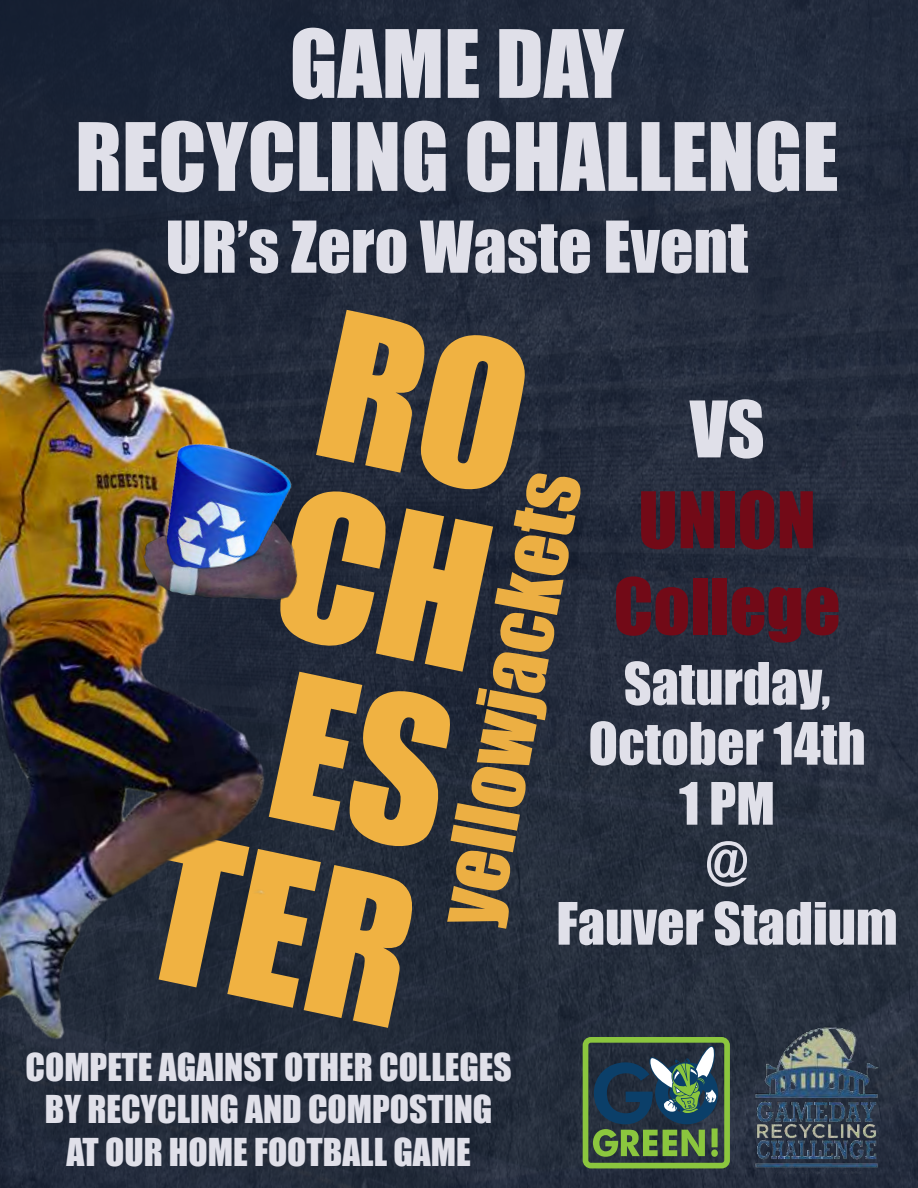
<style>
.page{position:relative;width:918px;height:1188px;background:#232c3c}
.page>*{position:absolute;margin:0;border:0;box-sizing:border-box;transform-origin:0 0}
.t1{font:187.5px/181.9px "Impact";color:#f0b242;text-align:center}
.t2{font:87px/93px "Impact";color:#e0e0e9;text-align:center}
.t3{font:80.25px "Impact";color:#ecaf43}
.t4{font:72px/86.4px "Impact";color:#720a17;text-align:center}
.t5{font:72px "Impact";color:#e0e0e9}
.t6{font:66px "Impact";color:#e0e0e9}
.t7{font:54px/60px "Impact";color:#e0e0e9;text-align:center}
.t8{font:35.25px/42.3px "Impact";color:#e0e0e9;text-align:center}
</style>
<div class="page">
<img style="left:0;top:135px;width:444px;height:1053px">
<svg style="left:583px;top:1037px;width:147px;height:131px"></svg>
<img style="left:747px;top:1023px;width:137px;height:160px">
<img style="left:133px;top:429px;width:167px;height:59px">
<img style="left:117px;top:488px;width:194px;height:149px">
<h2 class="t2" style="left:75px;top:15px;width:765px">GAME DAY<br>RECYCLING CHALLENGE</h2>
<h3 class="t6" style="left:166px;top:196px;width:584px">UR’s Zero Waste Event</h3>
<h1 class="t1" style="left:284px;top:275px;width:267px;rotate:12deg">RO<br>CH<br>ES<br>TER</h1>
<h3 class="t5" style="left:690px;top:373px;width:76px">VS</h3>
<h3 class="t4" style="left:614px;top:475px;width:229px">UNION<br>College</h3>
<h3 class="t3" style="left:405px;top:913px;width:461px;rotate:-79deg">yellowjackets</h3>
<h3 class="t7" style="left:556px;top:652px;width:343px">Saturday,<br>October 14th<br>1 PM<br>@<br>Fauver Stadium</h3>
<p class="t8" style="left:26px;top:1045px;width:488px">COMPETE AGAINST OTHER COLLEGES<br>BY RECYCLING AND COMPOSTING<br>AT OUR HOME FOOTBALL GAME</p>
</div>
